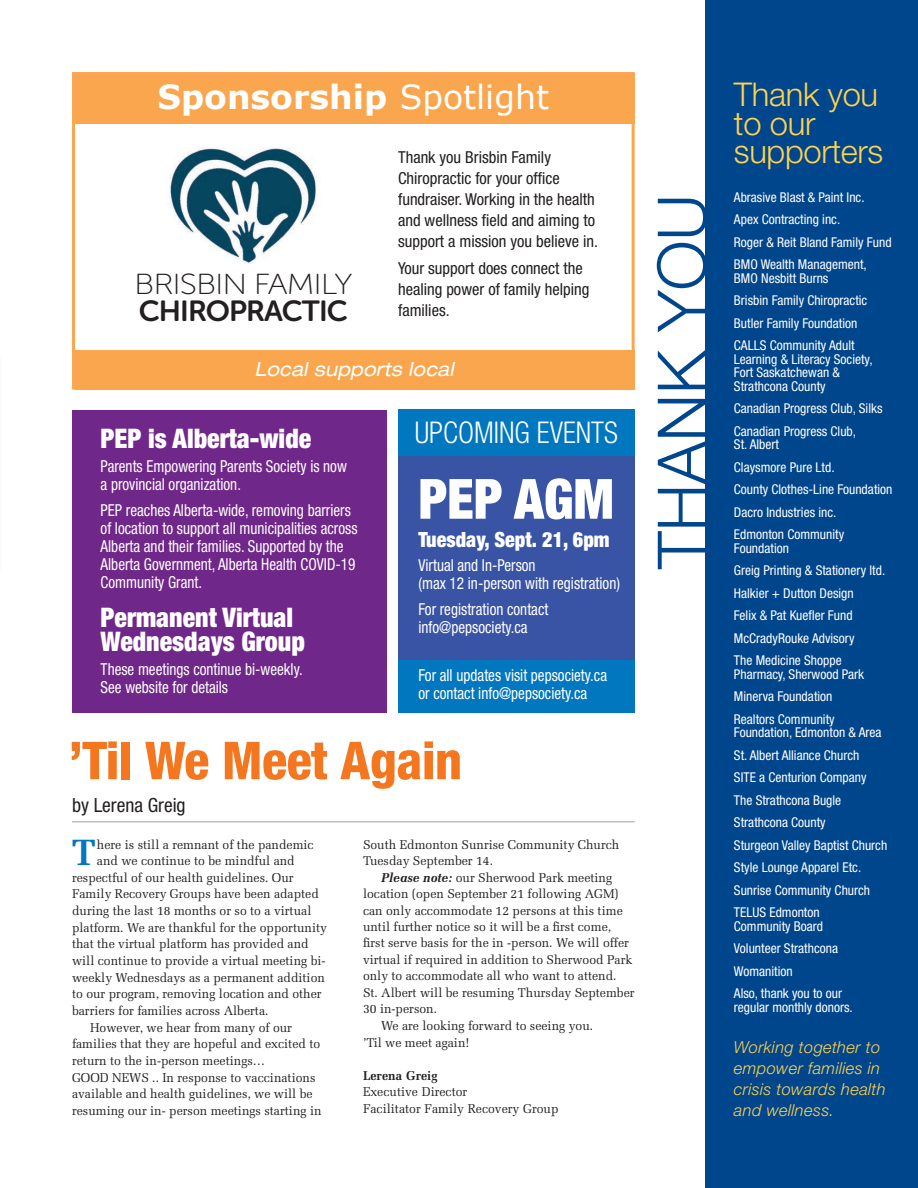
<style>
.page{position:relative;width:918px;height:1188px;background:#fff}
.page>*{position:absolute;margin:0;border:0;box-sizing:border-box;transform-origin:0 0}
.t1{font:300 67.35px "Helvetica Neue LT Std";color:#00468c}
.t2{font:900 condensed 55.5px "Helvetica Neue LT Std";color:#fff;scale:.96 1}
.t3{font:800 condensed 52.2px "Helvetica Neue LT Std";letter-spacing:-.01em;color:#f47720}
.t4{font:700 36.6px "Melior";color:#0077be;scale:.96 1}
.t5{font:700 33.15px "Verdana";color:#fff}
.t6{font:300 32.7px/28.5px "Helvetica Neue LT Std";letter-spacing:-.01em;color:#ffd24f}
.t7{font:300 condensed 30px "Helvetica Neue LT Std";color:#fff;scale:.96 1}
.t8{font:28.95px "Museo Sans Rounded 100";letter-spacing:-.03em;color:#231f20;scale:1.15 1}
.t9{font:28.95px "Museo Sans Rounded 700";letter-spacing:-.03em;color:#231f20}
.t10{font:900 condensed 27px/24px "Helvetica Neue LT Std";color:#fff;scale:.96 1}
.t11{font:900 condensed 21px "Helvetica Neue LT Std";color:#fff;scale:.96 1}
.t12{font:italic expanded 19.5px "Helvetica Neue LT Std";letter-spacing:.01em;color:#fff;scale:.95 1}
.t13{font:condensed 19.5px "Helvetica Neue LT Std";color:#231f20}
.t14{font:condensed 16.5px/18px "Helvetica Neue LT Std";color:#fff;scale:.92 1}
.t15{font:condensed 16.5px/21px "Helvetica Neue LT Std";color:#231f20}
.t16{font:italic 300 16.5px/21px "Helvetica Neue LT Std";letter-spacing:.02em;color:#ffd24f}
.t17{font:condensed 13.5px/22.5px "Helvetica Neue LT Std";color:#fff}
.t18{font:12.75px/16.5px "Melior";color:#231f20;scale:.96 1}
.t19{font:700 12.75px "Melior";color:#231f20;scale:.96 1}
.s1{font-weight:400}
.s2{font-weight:700;font-style:italic}
</style>
<div class="page">
<div style="left:706px;top:0;width:212px;height:1188px;background:#00468c"></div>
<div style="left:72px;top:410px;width:314px;height:303px;background:#70278a"></div>
<div style="left:398px;top:410px;width:237px;height:46px;background:#0077be"></div>
<div style="left:398px;top:456px;width:237px;height:204px;background:#3954a5"></div>
<div style="left:398px;top:660px;width:237px;height:53px;background:#0077be"></div>
<hr style="left:72px;top:821px;width:563px;height:1px;background:#bcbec0">
<div style="left:74px;top:74px;width:561px;height:50px;background:#faa64f"></div>
<div style="left:75px;top:350px;width:560px;height:40px;background:#faa64f"></div>
<img style="left:169px;top:147px;width:149px;height:117px">
<h3 class="t5" style="left:158px;top:76px;width:393px">Sponsorship <span class="s1">Spotlight</span></h3>
<h3 class="t8" style="left:134px;top:269px;width:191px">BRISBIN FAMILY</h3>
<h3 class="t9" style="left:139px;top:295px;width:211px">CHIROPRACTIC</h3>
<p class="t15" style="left:398px;top:147px;width:201px">Thank you Brisbin Family<br>Chiropractic for your office fundraiser. Working in the health and wellness field and aiming to support a mission you believe in.</p>
<p class="t15" style="left:398px;top:258px;width:193px">Your support does connect the healing power of family helping families.</p>
<h3 class="t12" style="left:255px;top:357px;width:211px">Local supports local</h3>
<h3 class="t10" style="left:101px;top:426px;width:221px">PEP is Alberta-wide</h3>
<p class="t14" style="left:101px;top:457px;width:269px">Parents Empowering Parents Society is now a provincial organization.</p>
<p class="t14" style="left:101px;top:501px;width:281px">PEP reaches Alberta-wide, removing barriers of location to support all municipalities across Alberta and their families. Supported by the Alberta Government, Alberta Health COVID-19<br>Community Grant.</p>
<h3 class="t10" style="left:101px;top:605px;width:214px">Permanent Virtual<br>Wednesdays Group</h3>
<p class="t14" style="left:101px;top:660px;width:221px">These meetings continue bi-weekly.<br>See website for details</p>
<h3 class="t7" style="left:415px;top:415px;width:213px">UPCOMING EVENTS</h3>
<h2 class="t2" style="left:418px;top:465px;width:205px">PEP AGM</h2>
<h3 class="t11" style="left:418px;top:527px;width:201px">Tuesday, Sept. 21, 6pm</h3>
<p class="t14" style="left:418px;top:556px;width:221px">Virtual and In-Person<br>(max 12 in-person with registration)</p>
<p class="t14" style="left:418px;top:600px;width:143px">For registration contact info@pepsociety.ca</p>
<p class="t14" style="left:418px;top:666px;width:206px">For all updates visit pepsociety.ca or contact info@pepsociety.ca</p>
<h3 class="t3" style="left:69px;top:728px;width:395px">’Til We Meet Again</h3>
<h3 class="t13" style="left:72px;top:794px;width:115px">by Lerena Greig</h3>
<p class="t18" style="left:363px;top:836px;width:269px">South Edmonton Sunrise Community Church<br>Tuesday September 14.</p>
<p class="t18" style="left:381px;top:869px;width:242px"><span class="s2">Please note:</span> our Sherwood Park meeting</p>
<p class="t18" style="left:363px;top:885px;width:268px">location (open September 21 following AGM)</p>
<p class="t18" style="left:363px;top:902px;width:272px">can only accommodate 12 persons at this time</p>
<p class="t18" style="left:363px;top:918px;width:260px">until further notice so it will be a first come,</p>
<p class="t18" style="left:363px;top:935px;width:278px">first serve basis for the in -person. We will offer</p>
<p class="t18" style="left:363px;top:951px;width:282px">virtual if required in addition to Sherwood Park</p>
<p class="t18" style="left:363px;top:968px;width:266px">only to accommodate all who want to attend.</p>
<p class="t18" style="left:363px;top:984px;width:284px">St. Albert will be resuming Thursday September</p>
<p class="t18" style="left:363px;top:1001px;width:79px">30 in-person.</p>
<p class="t18" style="left:381px;top:1017px;width:223px">We are looking forward to seeing you.</p>
<p class="t18" style="left:363px;top:1034px;width:112px">’Til we meet again!</p>
<p class="t19" style="left:363px;top:1067px;width:79px">Lerena Greig</p>
<p class="t18" style="left:363px;top:1083px;width:205px">Executive Director<br>Facilitator Family Recovery Group</p>
<h3 class="t4" style="left:72px;top:830px;width:26px">T</h3>
<p class="t18" style="left:97px;top:836px;width:227px">here is still a remnant of the pandemic</p>
<p class="t18" style="left:97px;top:852px;width:208px">and we continue to be mindful and</p>
<p class="t18" style="left:72px;top:869px;width:232px">respectful of our health guidelines. Our</p>
<p class="t18" style="left:72px;top:886px;width:259px">Family Recovery Groups have been adapted</p>
<p class="t18" style="left:72px;top:902px;width:251px">during the last 18 months or so to a virtual</p>
<p class="t18" style="left:72px;top:919px;width:267px">platform. We are thankful for the opportunity</p>
<p class="t18" style="left:72px;top:936px;width:248px">that the virtual platform has provided and</p>
<p class="t18" style="left:72px;top:952px;width:266px">will continue to provide a virtual meeting bi-</p>
<p class="t18" style="left:72px;top:969px;width:265px">weekly Wednesdays as a permanent addition</p>
<p class="t18" style="left:72px;top:986px;width:261px">to our program, removing location and other</p>
<p class="t18" style="left:72px;top:1002px;width:206px">barriers for families across Alberta.</p>
<p class="t18" style="left:90px;top:1019px;width:212px">However, we hear from many of our</p>
<p class="t18" style="left:72px;top:1036px;width:260px">families that they are hopeful and excited to</p>
<p class="t18" style="left:72px;top:1052px;width:203px">return to the in-person meetings…</p>
<p class="t18" style="left:72px;top:1069px;width:255px">GOOD NEWS .. In response to vaccinations</p>
<p class="t18" style="left:72px;top:1086px;width:252px">available and health guidelines, we will be</p>
<p class="t18" style="left:72px;top:1102px;width:261px">resuming our in- person meetings starting in</p>
<h1 class="t1" style="left:641px;top:569px;width:376px;rotate:-90deg">THANK YOU</h1>
<h3 class="t6" style="left:734px;top:80px;width:151px">Thank you to our supporters</h3>
<p class="t17" style="left:734px;top:186px;width:159px">Abrasive Blast &amp; Paint Inc.<br>Apex Contracting inc.<br>Roger &amp; Reit Bland Family Fund<br>BMO Wealth Management,</p>
<p class="t17" style="left:734px;top:267px;width:135px">BMO Nesbitt Burns<br>Brisbin Family Chiropractic<br>Butler Family Foundation<br>CALLS Community Adult</p>
<p class="t17" style="left:734px;top:352px;width:140px;line-height:13.5px">Learning &amp; Literacy Society,<br>Fort Saskatchewan &amp;<br>Strathcona County</p>
<p class="t17" style="left:734px;top:397px;width:150px">Canadian Progress Club, Silks<br>Canadian Progress Club,</p>
<p class="t17" style="left:734px;top:433px;width:160px">St. Albert<br>Claysmore Pure Ltd.<br>County Clothes-Line Foundation<br>Dacro Industries inc.<br>Edmonton Community</p>
<p class="t17" style="left:734px;top:537px;width:153px">Foundation<br>Greig Printing &amp; Stationery ltd.<br>Halkier + Dutton Design<br>Felix &amp; Pat Kuefler Fund<br>McCradyRouke Advisory<br>The Medicine Shoppe</p>
<p class="t17" style="left:734px;top:663px;width:132px">Pharmacy, Sherwood Park<br>Minerva Foundation<br>Realtors Community</p>
<p class="t17" style="left:734px;top:721px;width:155px">Foundation, Edmonton &amp; Area<br>St. Albert Alliance Church<br>SITE a Centurion Company<br>The Strathcona Bugle<br>Strathcona County<br>Sturgeon Valley Baptist Church<br>Style Lounge Apparel Etc.<br>Sunrise Community Church<br>TELUS Edmonton</p>
<p class="t17" style="left:734px;top:915px;width:110px">Community Board<br>Volunteer Strathcona<br>Womanition<br>Also, thank you to our</p>
<p class="t17" style="left:734px;top:996px;width:120px">regular monthly donors.</p>
<p class="t16" style="left:734px;top:1036px;width:153px">Working together to empower families in crisis towards health and wellness.</p>
</div>
